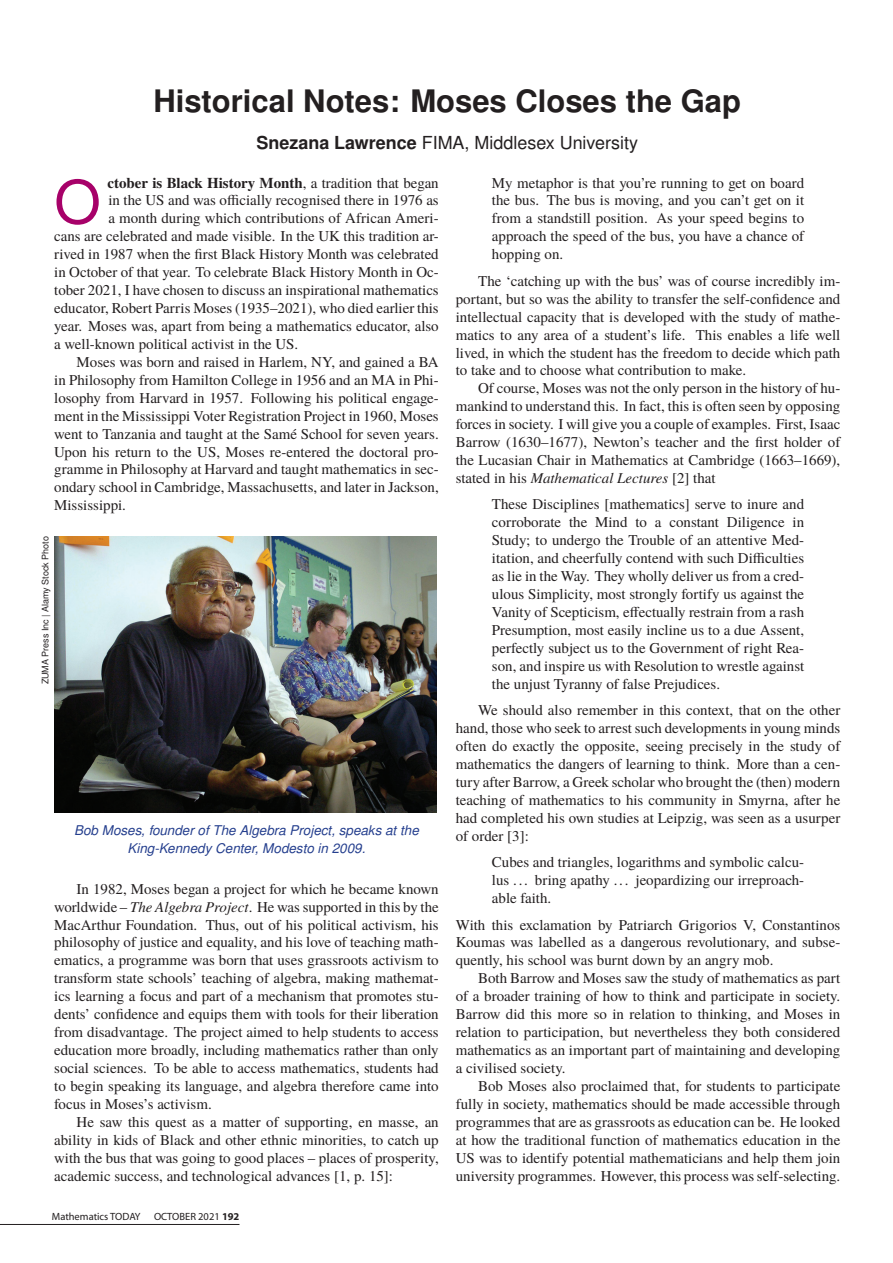
<style>
.page{position:relative;width:893px;height:1263px;background:#fff}
.page>*{position:absolute;margin:0;border:0;box-sizing:border-box;transform-origin:0 0}
.t1{font:60px "Nimbus San L";color:#a70169}
.t2{font:700 31.05px "Nimbus San L";color:#231f20}
.t3{font:18px "Nimbus San L";color:#231f20}
.t4{font:15px/18px "Te X Gyre Termes";color:#231f20;text-align:justify}
.t5{font:700 15px "Te X Gyre Termes";color:#231f20}
.t6{font:italic 13.5px/18px "Nimbus San L";color:#253f8e;text-align:center}
.t7{font:10.5px "Myriad";color:#231f20}
.Diagram_text_for_box{font:9px "Nimbus San L";color:#231f20}
.s1{font-weight:700}
.s2{font-weight:400}
.s3{font-style:italic}
</style>
<div class="page">
<img style="left:54px;top:536px;width:382px;height:277px">
<hr style="left:0;top:1224px;width:239px;height:1px;background:#231f20">
<h2 class="t2" style="left:153px;top:83px;width:589px">Historical Notes: Moses Closes the Gap</h2>
<p class="t3" style="left:257px;top:131px;width:383px"><span class="s1">Snezana Lawrence</span> FIMA, Middlesex University</p>
<h1 class="t1" style="left:54px;top:166px;width:48px">O</h1>
<p class="t5" style="left:108px;top:171px;width:333px">ctober is Black History Month<span class="s2">, a tradition that began</span></p>
<p class="t4" style="left:108px;top:191px;width:332px">in the US and was officially recognised there in 1976 as</p>
<p class="t4" style="left:108px;top:209px;width:332px">a month during which contributions of African Ameri-</p>
<p class="t4" style="left:54px;top:226px;width:386px">cans are celebrated and made visible. In the UK this tradition ar-</p>
<p class="t4" style="left:54px;top:244px;width:386px">rived in 1987 when the first Black History Month was celebrated</p>
<p class="t4" style="left:54px;top:262px;width:386px">in October of that year. To celebrate Black History Month in Oc-</p>
<p class="t4" style="left:54px;top:280px;width:386px">tober 2021, I have chosen to discuss an inspirational mathematics</p>
<p class="t4" style="left:54px;top:298px;width:386px">educator, Robert Parris Moses (1935–2021), who died earlier this</p>
<p class="t4" style="left:54px;top:316px;width:386px">year. Moses was, apart from being a mathematics educator, also</p>
<p class="t4" style="left:54px;top:334px;width:246px">a well-known political activist in the US.</p>
<p class="t4" style="left:77px;top:352px;width:364px">Moses was born and raised in Harlem, NY, and gained a BA</p>
<p class="t4" style="left:54px;top:370px;width:386px">in Philosophy from Hamilton College in 1956 and an MA in Phi-</p>
<p class="t4" style="left:54px;top:388px;width:386px">losophy from Harvard in 1957. Following his political engage-</p>
<p class="t4" style="left:54px;top:406px;width:386px">ment in the Mississippi Voter Registration Project in 1960, Moses</p>
<p class="t4" style="left:54px;top:424px;width:386px">went to Tanzania and taught at the Samé School for seven years.</p>
<p class="t4" style="left:54px;top:442px;width:386px">Upon his return to the US, Moses re-entered the doctoral pro-</p>
<p class="t4" style="left:54px;top:460px;width:386px">gramme in Philosophy at Harvard and taught mathematics in sec-</p>
<p class="t4" style="left:54px;top:478px;width:386px">ondary school in Cambridge, Massachusetts, and later in Jackson,</p>
<p class="t4" style="left:54px;top:495px;width:73px">Mississippi.</p>
<p class="Diagram_text_for_box" style="left:40px;top:684px;width:149px;rotate:-90deg">ZUMA Press Inc | Alamy Stock Photo</p>
<p class="t6" style="left:74px;top:821px;width:346px">Bob Moses, founder of The Algebra Project, speaks at the<br>King-Kennedy Center, Modesto in 2009.</p>
<p class="t4" style="left:54px;top:879px;width:386px;text-indent:22px">In 1982, Moses began a project for which he became known worldwide – <span class="s3">The Algebra Project</span>. He was supported in this by the MacArthur Foundation. Thus, out of his political activism, his philosophy of justice and equality, and his love of teaching math&shy;ematics, a programme was born that uses grassroots activism to transform state schools’ teaching of algebra, making mathemat&shy;ics learning a focus and part of a mechanism that promotes stu&shy;dents’ confidence and equips them with tools for their liberation from disadvantage. The project aimed to help students to access education more broadly, including mathematics rather than only social sciences. To be able to access mathematics, students had to begin speaking its language, and algebra therefore came into focus in Moses’s activism.</p>
<p class="t4" style="left:54px;top:1112px;width:386px;text-indent:22px">He saw this quest as a matter of supporting, en masse, an ability in kids of Black and other ethnic minorities, to catch up with the bus that was going to good places – places of prosperity, academic success, and technological advances [1, p. 15]:</p>
<p class="t7" style="left:52px;top:1211px;width:90px">Mathematics TODAY</p>
<p class="t7" style="left:154px;top:1211px;width:87px">OCTOBER 2021 <span class="s1">192</span></p>
<p class="t4" style="left:492px;top:173px;width:314px">My metaphor is that you’re running to get on board the bus. The bus is moving, and you can’t get on it from a standstill position. As your speed begins to approach the speed of the bus, you have a chance of hopping on.</p>
<p class="t4" style="left:456px;top:271px;width:386px;text-indent:22px">The ‘catching up with the bus’ was of course incredibly im&shy;portant, but so was the ability to transfer the self-confidence and intellectual capacity that is developed with the study of mathe&shy;matics to any area of a student’s life. This enables a life well lived, in which the student has the freedom to decide which path to take and to choose what contribution to make.</p>
<p class="t4" style="left:456px;top:379px;width:386px;text-indent:22px">Of course, Moses was not the only person in the history of hu&shy;mankind to understand this. In fact, this is often seen by opposing forces in society. I will give you a couple of examples. First, Isaac Barrow (1630–1677), Newton’s teacher and the first holder of the Lucasian Chair in Mathematics at Cambridge (1663–1669), stated in his <span class="s3">Mathematical Lectures</span> [2] that</p>
<p class="t4" style="left:492px;top:495px;width:314px">These Disciplines [mathematics] serve to inure and corroborate the Mind to a constant Diligence in Study; to undergo the Trouble of an attentive Med&shy;itation, and cheerfully contend with such Difficulties as lie in the Way. They wholly deliver us from a cred&shy;ulous Simplicity, most strongly fortify us against the Vanity of Scepticism, effectually restrain from a rash Presumption, most easily incline us to a due Assent, perfectly subject us to the Government of right Rea&shy;son, and inspire us with Resolution to wrestle against the unjust Tyranny of false Prejudices.</p>
<p class="t4" style="left:456px;top:700px;width:386px;text-indent:22px">We should also remember in this context, that on the other hand, those who seek to arrest such developments in young minds often do exactly the opposite, seeing precisely in the study of mathematics the dangers of learning to think. More than a cen&shy;tury after Barrow, a Greek scholar who brought the (then) modern teaching of mathematics to his community in Smyrna, after he had completed his own studies at Leipzig, was seen as a usurper of order [3]:</p>
<p class="t4" style="left:492px;top:852px;width:314px">Cubes and triangles, logarithms and symbolic calcu&shy;lus . . . bring apathy . . . jeopardizing our irreproach&shy;able faith.</p>
<p class="t4" style="left:456px;top:915px;width:386px">With this exclamation by Patriarch Grigorios V, Constantinos Koumas was labelled as a dangerous revolutionary, and subse&shy;quently, his school was burnt down by an angry mob.</p>
<p class="t4" style="left:456px;top:968px;width:386px;text-indent:22px">Both Barrow and Moses saw the study of mathematics as part of a broader training of how to think and participate in society.<br>Barrow did this more so in relation to thinking, and Moses in relation to participation, but nevertheless they both considered mathematics as an important part of maintaining and developing a civilised society.</p>
<p class="t4" style="left:456px;top:1076px;width:386px;text-indent:22px">Bob Moses also proclaimed that, for students to participate fully in society, mathematics should be made accessible through programmes that are as grassroots as education can be. He looked at how the traditional function of mathematics education in the US was to identify potential mathematicians and help them join university programmes. However, this process was self-selecting.</p>
</div>
